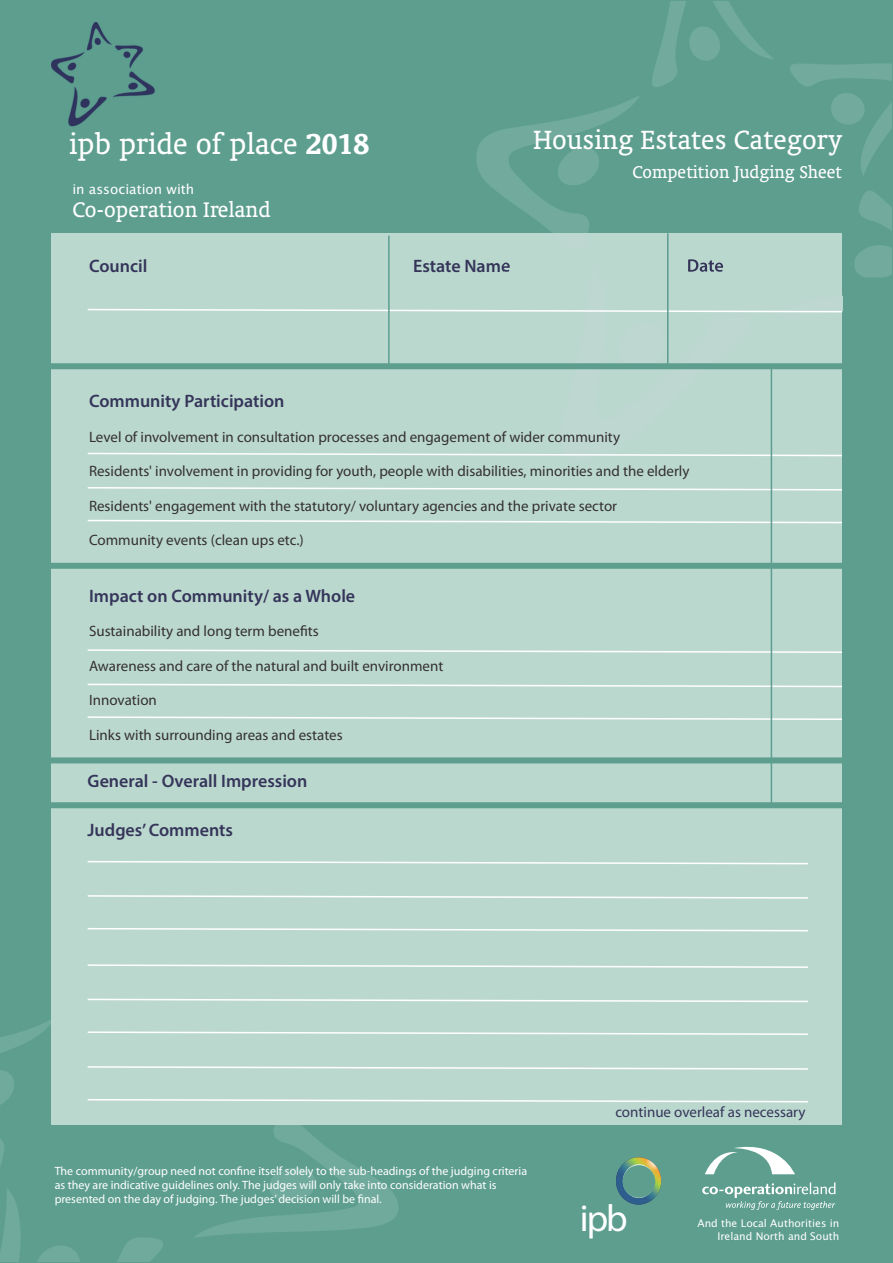
<style>
.page{position:relative;width:893px;height:1263px;background:#fff}
.page>*{position:absolute;margin:0;border:0;box-sizing:border-box;transform-origin:0 0}
.t1{font:37.8px "Myriad Pro";color:#fff}
.t2{font:32.85px "Oranda BT";color:#fff}
.t3{font:30px "Oranda BT";color:#fff}
.t4{font:24px "Oranda BT";color:#fff}
.t5{font:19.5px "Oranda BT";color:#fff}
.t6{font:600 18px "Myriad Pro";color:#353559}
.t7{font:15px "Myriad Pro";color:#343032}
.t8{font:15px "Myriad Pro";color:#353559}
.t9{font:13.5px "Lucida Grande";color:#fff}
.t10{font:12px/14.4px "Myriad Pro";color:#fff}
.t11{font:10.5px/12.6px "Lucida Grande";color:#fff;text-align:right}
.s1{font-weight:700}
</style>
<div class="page">
<div style="left:0;top:1px;width:893px;height:1262px;background:#5d9e8e"></div>
<img style="left:476px;top:1px;width:416px;height:276px">
<img style="left:0;top:1020px;width:399px;height:241px">
<img style="left:51px;top:23px;width:104px;height:104px">
<div style="left:51px;top:234px;width:791px;height:891px;background:#bbd8cf"></div>
<svg style="left:702px;top:1182px;width:133px;height:28px"></svg>
<svg style="left:705px;top:1146px;width:90px;height:28px"></svg>
<img style="left:616px;top:1157px;width:45px;height:47px;border-radius:50%">
<div style="left:623px;top:1165px;width:32px;height:33px;background:#5d9e8e;border-radius:50%"></div>
<svg style="left:87px;top:649px;width:755px;height:5px"></svg>
<svg style="left:87px;top:683px;width:755px;height:5px"></svg>
<svg style="left:87px;top:716px;width:755px;height:5px"></svg>
<svg style="left:87px;top:861px;width:721px;height:4px"></svg>
<svg style="left:87px;top:895px;width:721px;height:4px"></svg>
<svg style="left:87px;top:928px;width:721px;height:4px"></svg>
<svg style="left:87px;top:964px;width:721px;height:4px"></svg>
<svg style="left:87px;top:998px;width:721px;height:5px"></svg>
<svg style="left:87px;top:1031px;width:721px;height:4px"></svg>
<svg style="left:87px;top:1066px;width:721px;height:4px"></svg>
<svg style="left:87px;top:1099px;width:721px;height:4px"></svg>
<div style="left:34px;top:563px;width:838px;height:6px;background:#5d9e8e"></div>
<div style="left:34px;top:757px;width:838px;height:6px;background:#5d9e8e"></div>
<div style="left:34px;top:802px;width:838px;height:6px;background:#5d9e8e"></div>
<img style="left:504px;top:236px;width:339px;height:237px">
<svg style="left:87px;top:308px;width:756px;height:5px"></svg>
<div style="left:34px;top:363px;width:838px;height:6px;background:#5d9e8e"></div>
<hr style="left:388px;top:236px;width:2px;height:132px;background:#5d9e8e">
<hr style="left:667px;top:233px;width:1px;height:135px;background:#5d9e8e">
<svg style="left:87px;top:452px;width:756px;height:5px"></svg>
<svg style="left:87px;top:486px;width:755px;height:5px"></svg>
<svg style="left:87px;top:519px;width:755px;height:5px"></svg>
<hr style="left:771px;top:365px;width:1px;height:440px;background:#5d9e8e">
<h2 class="t2" style="left:69px;top:132px;width:302px">ipb pride of place <span class="s1">2018</span></h2>
<p class="t9" style="left:72px;top:182px;width:123px">in association with</p>
<h3 class="t4" style="left:72px;top:200px;width:200px">Co-operation Ireland</h3>
<p class="t6" style="left:89px;top:259px;width:60px">Council</p>
<p class="t6" style="left:413px;top:259px;width:99px">Estate Name</p>
<h3 class="t3" style="left:533px;top:129px;width:311px">Housing Estates Category</h3>
<h3 class="t5" style="left:632px;top:165px;width:211px">Competition Judging Sheet</h3>
<p class="t6" style="left:89px;top:394px;width:197px">Community Participation</p>
<p class="t7" style="left:89px;top:431px;width:533px">Level of involvement in consultation processes and engagement of wider community</p>
<p class="t7" style="left:89px;top:465px;width:602px">Residents' involvement in providing for youth, people with disabilities, minorities and the elderly</p>
<p class="t7" style="left:89px;top:500px;width:530px">Residents' engagement with the statutory/ voluntary agencies and the private sector</p>
<p class="t7" style="left:89px;top:534px;width:216px">Community events (clean ups etc.)</p>
<p class="t6" style="left:89px;top:589px;width:268px">Impact on Community/ as a Whole</p>
<p class="t7" style="left:89px;top:626px;width:231px">Sustainability and long term benefits</p>
<p class="t7" style="left:89px;top:660px;width:356px">Awareness and care of the natural and built environment</p>
<p class="t7" style="left:89px;top:695px;width:69px">Innovation</p>
<p class="t7" style="left:89px;top:729px;width:255px">Links with surrounding areas and estates</p>
<p class="t6" style="left:88px;top:774px;width:221px">General - Overall Impression</p>
<p class="t6" style="left:88px;top:823px;width:147px">Judges’ Comments</p>
<p class="t10" style="left:55px;top:1164px;width:474px">The community/group need not confine itself solely to the sub-headings of the judging criteria as they are indicative guidelines only. The judges will only take into consideration what is presented on the day of judging. The judges’ decision will be final.</p>
<p class="t8" style="left:615px;top:1107px;width:192px">continue overleaf as necessary</p>
<h1 class="t1" style="left:580px;top:1204px;width:49px">ipb</h1>
<p class="t11" style="left:697px;top:1217px;width:143px">And the Local Authorities in<br>Ireland North and South</p>
</div>
